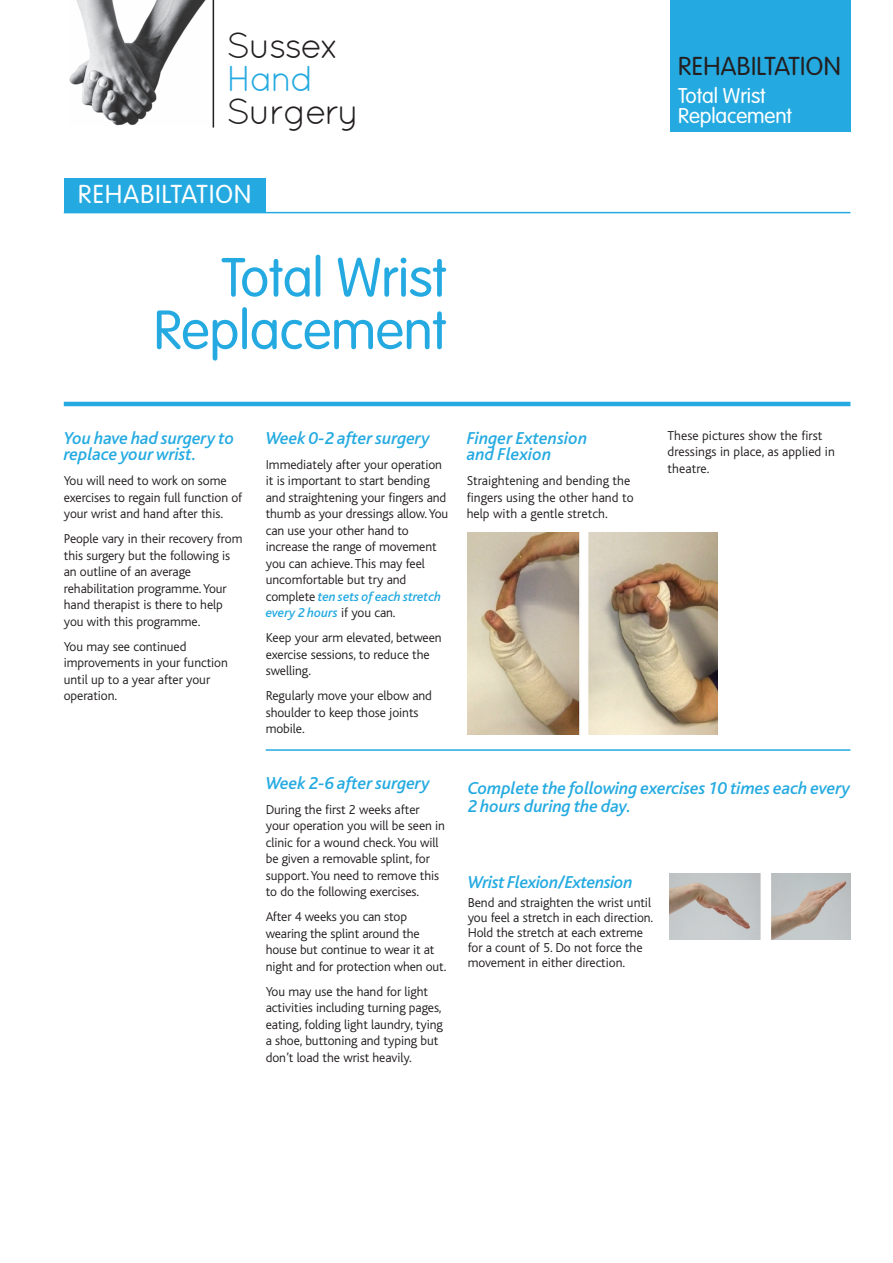
<style>
.page{position:relative;width:893px;height:1263px;background:#fff}
.page>*{position:absolute;margin:0;border:0;box-sizing:border-box;transform-origin:0 0}
.t1{font:300 54px/52.5px "VAG Rounded";letter-spacing:-.005em;color:#24aae1;text-align:right}
.t2{font:36px "Quicksand";letter-spacing:-.05em;color:#231f20}
.t3{font:36px "Quicksand";color:#24aae1}
.t4{font:300 25.5px "VAG Rounded";letter-spacing:.015em;color:#231f20}
.t5{font:300 25.5px "VAG Rounded";letter-spacing:.05em;color:#fff}
.t6{font:300 21px/19.5px "VAG Rounded";letter-spacing:-.005em;color:#fff}
.t7{font:italic 500 18px/16.5px "Bliss";letter-spacing:-.005em;color:#24aae1}
.t8{font:300 13.5px/16.5px "Bliss";letter-spacing:-.005em;color:#231f20}
.s1{font-weight:500;font-style:italic;color:#24aae1}
</style>
<div class="page">
<img style="left:70px;top:0;width:143px;height:125px">
<hr style="left:213px;top:0;width:1px;height:128px;background:#231f20">
<hr style="left:64px;top:402px;width:786px;height:4px;background:#24aae1">
<hr style="left:64px;top:212px;width:786px;height:1px;background:#24aae1">
<hr style="left:266px;top:749px;width:584px;height:2px;background:#24aae1">
<div style="left:670px;top:0;width:180px;height:132px;background:#24aae1"></div>
<div style="left:64px;top:179px;width:202px;height:34px;background:#24aae1"></div>
<img style="left:670px;top:873px;width:180px;height:67px">
<img style="left:468px;top:533px;width:250px;height:202px">
<h2 class="t2" style="left:227px;top:33px;width:115px">Sussex</h2>
<h2 class="t3" style="left:227px;top:66px;width:89px">Hand</h2>
<h2 class="t2" style="left:227px;top:99px;width:134px">Surgery</h2>
<h3 class="t5" style="left:78px;top:183px;width:175px">REHABILTATION</h3>
<h1 class="t1" style="left:154px;top:255px;width:294px">Total Wrist<br>Replacement</h1>
<h3 class="t4" style="left:678px;top:56px;width:164px">REHABILTATION</h3>
<h3 class="t6" style="left:678px;top:88px;width:115px">Total Wrist<br>Replacement</h3>
<h3 class="t7" style="left:64px;top:432px;width:172px">You have had surgery to replace your wrist.</h3>
<p class="t8" style="left:64px;top:474px;width:180px">You will need to work on some exercises to regain full function of your wrist and hand after this.</p>
<p class="t8" style="left:64px;top:532px;width:180px">People vary in their recovery from this surgery but the following is an outline of an average rehabilitation programme.Your hand therapist is there to help you with this programme.</p>
<p class="t8" style="left:64px;top:639px;width:166px">You may see continued improvements in your function until up to a year after your operation.</p>
<h3 class="t7" style="left:266px;top:432px;width:165px">Week 0-2 after surgery</h3>
<p class="t8" style="left:266px;top:457px;width:184px">Immediately after your operation it is important to start bending and straightening your fingers and thumb as your dressings allow.You can use your other hand to increase the range of movement you can achieve. This may feel uncomfortable but try and complete <span class="s1">ten sets of each stretch every 2 hours</span> if you can.</p>
<p class="t8" style="left:266px;top:631px;width:177px">Keep your arm elevated, between exercise sessions, to reduce the swelling.</p>
<p class="t8" style="left:266px;top:689px;width:168px">Regularly move your elbow and shoulder to keep those joints mobile.</p>
<h3 class="t7" style="left:266px;top:776px;width:165px">Week 2-6 after surgery</h3>
<p class="t8" style="left:266px;top:802px;width:181px">During the first 2 weeks after your operation you will be seen in clinic for a wound check.You will be given a removable splint, for support.You need to remove this to do the following exercises.</p>
<p class="t8" style="left:266px;top:910px;width:182px">After 4 weeks you can stop wearing the splint around the house but continue to wear it at night and for protection when out.</p>
<p class="t8" style="left:266px;top:984px;width:179px">You may use the hand for light activities including turning pages, eating, folding light laundry, tying a shoe, buttoning and typing but don’t load the wrist heavily.</p>
<h3 class="t7" style="left:467px;top:432px;width:122px">Finger Extension and Flexion</h3>
<p class="t8" style="left:467px;top:474px;width:169px">Straightening and bending the fingers using the other hand to help with a gentle stretch.</p>
<p class="t8" style="left:668px;top:428px;width:169px">These pictures show the first dressings in place, as applied in theatre.</p>
<h3 class="t7" style="left:468px;top:781px;width:384px;line-height:18px">Complete the following exercises 10 times each every<br>2 hours during the day.</h3>
<h3 class="t7" style="left:468px;top:875px;width:167px">Wrist Flexion/Extension</h3>
<p class="t8" style="left:468px;top:896px;width:187px;line-height:15px">Bend and straighten the wrist until you feel a stretch in each direction.<br>Hold the stretch at each extreme for a count of 5. Do not force the movement in either direction.</p>
</div>
